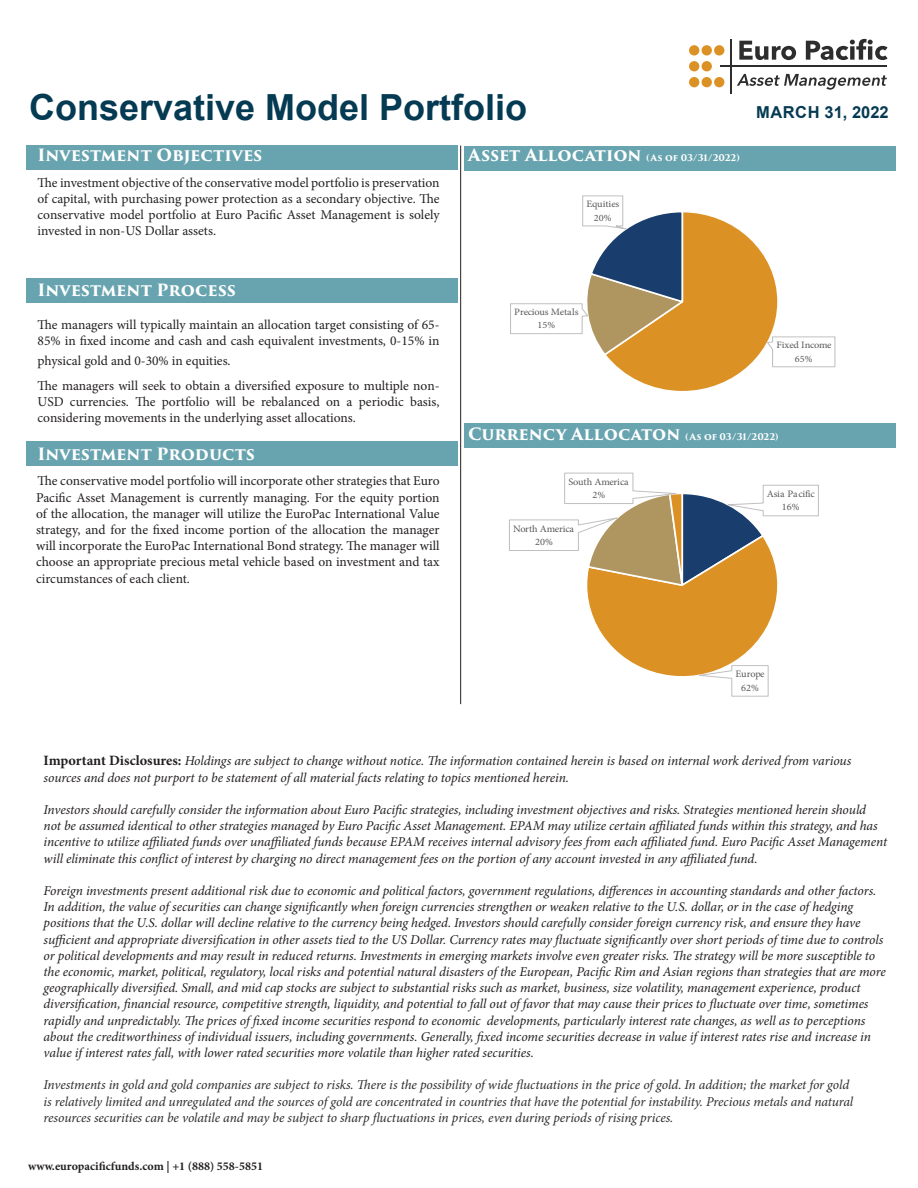
<style>
.page{position:relative;width:918px;height:1188px;background:#fff}
.page>*{position:absolute;margin:0;border:0;box-sizing:border-box;transform-origin:0 0}
.t1{font:700 36px "Arial";color:#053a53}
.t2{font:700 16.5px "Trajan Pro 3";color:#fff}
.t3{font:700 16.5px "Arial";letter-spacing:.02em;color:#053a53}
.t4{font:italic 13.5px/16.2px "Minion Pro";letter-spacing:-.01em;color:#231f20}
.t5{font:13.5px/16.2px "Minion Pro";color:#231f20;text-align:justify}
.t6{font:italic 13.5px/16.2px "Minion Pro";letter-spacing:-.01em;color:#2d2d2d}
.t7{font:700 12px "Minion Pro";color:#231f20}
.t8{font:9.9px/13.5px "Minion Pro";letter-spacing:-.01em;color:#595959;text-align:center;scale:1.04 1}
.t9{font:9.75px/13.2px "Minion Pro";letter-spacing:-.005em;color:#595959;text-align:center;scale:1.06 1}
.t10{font:700 9px "Trajan Pro 3";letter-spacing:-.01em;color:#fff}
.s1{font-size:16.5px}
.s2{font-family:"Trajan Pro 3";font-weight:700;font-size:16.5px;color:#fff}
.s3{font-size:9px}
.s4{font-weight:700;font-style:normal;font-size:14.25px}
</style>
<div class="page">
<div style="left:464px;top:423px;width:432px;height:25px;background:#68a4af"></div>
<div style="left:689px;top:45px;width:10px;height:11px;background:#dc9124;border-radius:50%"></div>
<div style="left:702px;top:45px;width:10px;height:11px;background:#dc9124;border-radius:50%"></div>
<div style="left:714px;top:45px;width:10px;height:11px;background:#dc9124;border-radius:50%"></div>
<div style="left:689px;top:61px;width:10px;height:10px;background:#dc9124;border-radius:50%"></div>
<div style="left:702px;top:61px;width:10px;height:10px;background:#dc9124;border-radius:50%"></div>
<div style="left:689px;top:77px;width:10px;height:10px;background:#dc9124;border-radius:50%"></div>
<div style="left:702px;top:77px;width:10px;height:10px;background:#dc9124;border-radius:50%"></div>
<div style="left:714px;top:77px;width:10px;height:10px;background:#dc9124;border-radius:50%"></div>
<hr style="left:731px;top:39px;width:1px;height:55px;background:#2d2d2d">
<hr style="left:721px;top:66px;width:166px;height:1px;background:#2d2d2d">
<svg style="left:739px;top:41px;width:57px;height:19px"></svg>
<svg style="left:806px;top:39px;width:82px;height:21px"></svg>
<svg style="left:737px;top:74px;width:150px;height:16px"></svg>
<div style="left:464px;top:146px;width:432px;height:24px;background:#68a4af"></div>
<div style="left:26px;top:146px;width:432px;height:24px;background:#68a4af"></div>
<div style="left:26px;top:279px;width:432px;height:24px;background:#68a4af"></div>
<div style="left:26px;top:442px;width:432px;height:24px;background:#68a4af"></div>
<svg style="left:510px;top:195px;width:326px;height:196px"></svg>
<hr style="left:460px;top:146px;width:1px;height:558px;background:#231f20">
<svg style="left:509px;top:472px;width:310px;height:225px"></svg>
<p class="t1" style="left:29px;top:82px;width:500px">Conservative Model Portfolio</p>
<p class="t2" style="left:38px;top:143px;width:226px">Investment Objectives</p>
<p class="t5" style="left:38px;top:174px;width:404px">The investment objective of the conservative model portfolio is preservation of capital, with purchasing power protection as a secondary objective. The conservative model portfolio at Euro Pacific Asset Management is solely invested in non-US Dollar assets.</p>
<p class="t10" style="left:468px;top:151px;width:273px"><span class="s1">Asset Allocation</span> (As of 03/31/2022)</p>
<p class="t9" style="left:586px;top:198px;width:32px">Equities<br>20%</p>
<p class="t3" style="left:756px;top:100px;width:134px">MARCH 31, 2022</p>
<p class="t2" style="left:38px;top:278px;width:200px">Investment Process</p>
<p class="t5" style="left:38px;top:316px;width:403px">The managers will typically maintain an allocation target consisting of 65-<br>85% in fixed income and cash and cash equivalent investments, 0-15% in</p>
<p class="t5" style="left:38px;top:352px;width:390px">physical gold and 0-30% in equities. <span class="s2">Country Selection</span></p>
<p class="t5" style="left:38px;top:378px;width:403px">The managers will seek to obtain a diversified exposure to multiple non-USD currencies. The portfolio will be rebalanced on a periodic basis, considering movements in the underlying asset allocations.</p>
<p class="t2" style="left:38px;top:442px;width:219px">Investment Products</p>
<p class="t5" style="left:36px;top:473px;width:405px">The conservative model portfolio will incorporate other strategies that Euro Pacific Asset Management is currently managing. For the equity portion of the allocation, the manager will utilize the EuroPac International Value strategy, and for the fixed income portion of the allocation the manager will incorporate the EuroPac International Bond strategy. The manager will choose an appropriate precious metal vehicle based on investment and tax circumstances of each client.</p>
<p class="t9" style="left:514px;top:306px;width:62px">Precious Metals<br>15%</p>
<p class="t9" style="left:776px;top:339px;width:54px">Fixed Income<br>65%</p>
<p class="t2" style="left:468px;top:422px;width:312px">Currency Allocaton <span class="s3">(As of 03/31/2022)</span></p>
<p class="t8" style="left:568px;top:475px;width:59px">South America<br>2%</p>
<p class="t8" style="left:513px;top:522px;width:60px">North America<br>20%</p>
<p class="t8" style="left:767px;top:487px;width:48px">Asia Pacific<br>16%</p>
<p class="t8" style="left:736px;top:667px;width:30px">Europe<br>62%</p>
<p class="t4" style="left:44px;top:753px;width:809px"><span class="s4">Important Disclosures:</span> Holdings are subject to change without notice. The information contained herein is based on internal work derived from various sources and does not purport to be statement of all material facts relating to topics mentioned herein.</p>
<p class="t4" style="left:44px;top:802px;width:845px">Investors should carefully consider the information about Euro Pacific strategies, including investment objectives and risks. Strategies mentioned herein should<br>not be assumed identical to other strategies managed by Euro Pacific Asset Management. EPAM may utilize certain affiliated funds within this strategy, and has incentive to utilize affiliated funds over unaffiliated funds because EPAM receives internal advisory fees from each affiliated fund. Euro Pacific Asset Management will eliminate this conflict of interest by charging no direct management fees on the portion of any account invested in any affiliated fund.</p>
<p class="t4" style="left:44px;top:883px;width:844px">Foreign investments present additional risk due to economic and political factors, government regulations, differences in accounting standards and other factors.<br>In addition, the value of securities can change significantly when foreign currencies strengthen or weaken relative to the U.S. dollar, or in the case of hedging positions that the U.S. dollar will decline relative to the currency being hedged. Investors should carefully consider foreign currency risk, and ensure they have sufficient and appropriate diversification in other assets tied to the US Dollar. Currency rates may fluctuate significantly over short periods of time due to controls or political developments and may result in reduced returns. Investments in emerging markets involve even greater risks. The strategy will be more susceptible to the economic, market, political, regulatory, local risks and potential natural disasters of the European, Pacific Rim and Asian regions than strategies that are more geographically diversified. Small, and mid cap stocks are subject to substantial risks such as market, business, size volatility, management experience, product diversification, financial resource, competitive strength, liquidity, and potential to fall out of favor that may cause their prices to fluctuate over time, sometimes rapidly and unpredictably. The prices of fixed income securities respond to economic developments, particularly interest rate changes, as well as to perceptions about the creditworthiness of individual issuers, including governments. Generally, fixed income securities decrease in value if interest rates rise and increase in value if interest rates fall, with lower rated securities more volatile than higher rated securities.</p>
<p class="t6" style="left:44px;top:1077px;width:811px">Investments in gold and gold companies are subject to risks. There is the possibility of wide fluctuations in the price of gold. In addition; the market for gold is relatively limited and unregulated and the sources of gold are concentrated in countries that have the potential for instability. Precious metals and natural resources securities can be volatile and may be subject to sharp fluctuations in prices, even during periods of rising prices.</p>
<p class="t7" style="left:28px;top:1157px;width:236px">www.europacificfunds.com | +1 (888) 558-5851</p>
</div>
